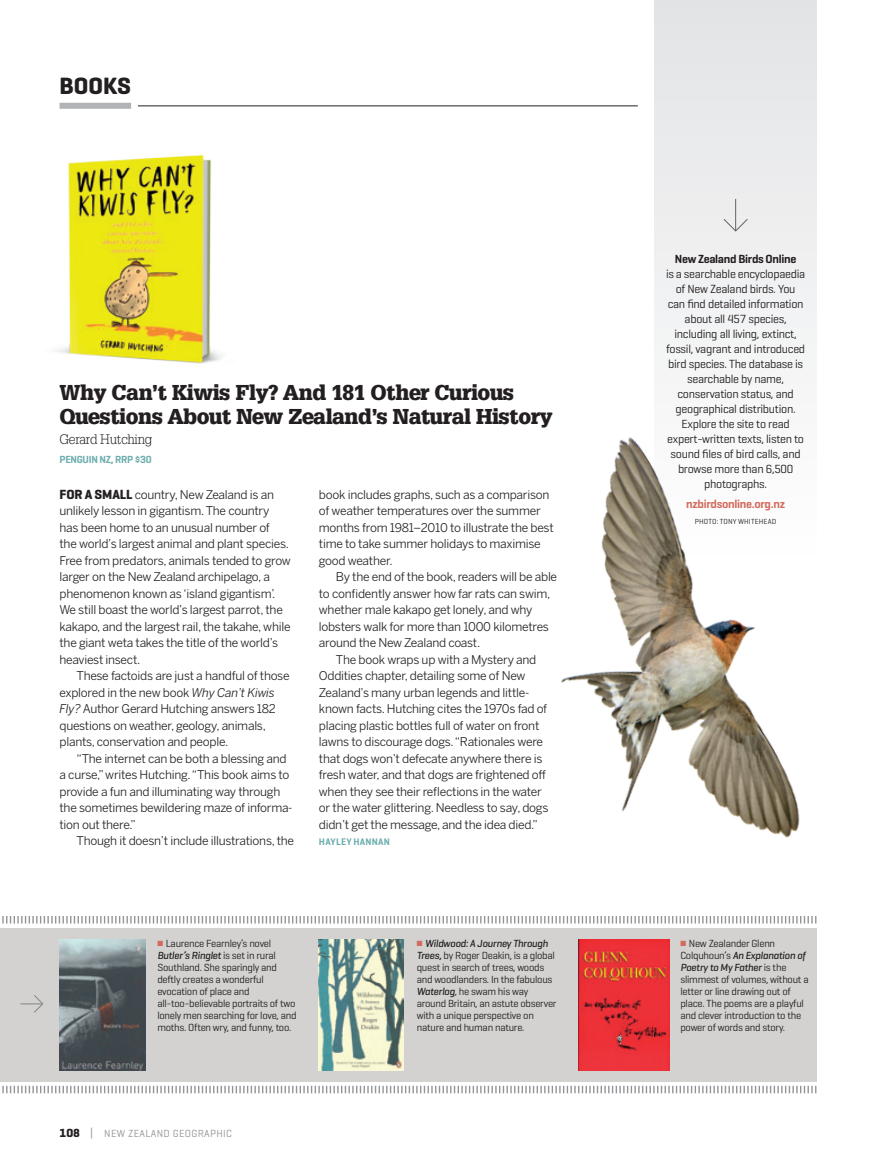
<style>
.page{position:relative;width:893px;height:1174px;background:#fff}
.page>*{position:absolute;margin:0;border:0;box-sizing:border-box;transform-origin:0 0}
.t1{font:700 24px "Geogrotesque";color:#231f20}
.Book_Title{font:900 21px/24px "Glypha LT Std";letter-spacing:-.02em;color:#231f20}
.Book_Author{font:300 13.5px "Glypha LT Std";letter-spacing:-.025em;color:#231f20}
.Body_Text-Depts{font:12px/16.5px "Benton Sans";letter-spacing:-.02em;color:#231f20}
.Body_Text-Depts-1st{font:12px/16.5px "Benton Sans";letter-spacing:-.02em;color:#231f20}
.Sidebar_Text_-_No_in{font:12px/15px "Geogrotesque";letter-spacing:-.025em;color:#231f20;text-align:center}
.Sidebar_Text_-_No_in-2{font:600 12px "Geogrotesque";letter-spacing:-.025em;color:#d26b5f}
.t2{font:10.5px/12px "Geogrotesque";letter-spacing:-.025em;color:#231f20}
.t3{font:10.5px "Geogrotesque";letter-spacing:.03em;color:#939598}
.Book_Publisher{font:600 10.5px "Geogrotesque";letter-spacing:-.025em;color:#6cadae}
.Body_Text-Depts-No_i{font:600 9.75px "Geogrotesque";letter-spacing:.035em;color:#6cadae}
.Photo_Credit{font:7.5px "Geogrotesque";letter-spacing:.03em;color:#231f20}
.s1{font-family:"Geogrotesque";font-weight:700;font-size:13.5px}
.s2{font-style:italic}
.s3{font-weight:600}
.s4{color:#d26b5f}
.s5{font-weight:500;font-style:italic}
.s6{font-weight:700;font-size:12px;color:#231f20}
.s7{font-size:12px}
</style>
<div class="page">
<div style="left:655px;top:0;width:161px;height:566px;background:#ededee"></div>
<hr style="left:60px;top:106px;width:578px;height:1px;background:#231f20">
<div style="left:0;top:928px;width:816px;height:153px;background:#d3d2d0"></div>
<div style="left:60px;top:76px;width:78px;height:33px;background:#fff"></div>
<div style="left:60px;top:103px;width:71px;height:6px;background:#b2b3b7"></div>
<svg style="left:2px;top:916px;width:445px;height:8px"></svg>
<svg style="left:2px;top:1085px;width:815px;height:9px"></svg>
<svg style="left:20px;top:995px;width:23px;height:18px"></svg>
<img style="left:447px;top:403px;width:370px;height:563px">
<img style="left:57px;top:154px;width:165px;height:210px">
<img style="left:60px;top:939px;width:85px;height:131px">
<img style="left:319px;top:939px;width:85px;height:131px">
<img style="left:578px;top:939px;width:91px;height:131px">
<hr style="left:735px;top:199px;width:1px;height:31px;background:#636366">
<svg style="left:723px;top:218px;width:25px;height:14px"></svg>
<p class="t1" style="left:60px;top:71px;width:73px">BOOKS</p>
<p class="Book_Title" style="left:60px;top:380px;width:494px">Why Can’t Kiwis Fly? And 181 Other Curious<br>Questions About New Zealand’s Natural History</p>
<p class="Book_Author" style="left:60px;top:431px;width:94px">Gerard Hutching</p>
<p class="Book_Publisher" style="left:60px;top:453px;width:94px">PENGUIN NZ, RRP $30</p>
<p class="Body_Text-Depts-1st" style="left:60px;top:486px;width:233px"><span class="s1">FOR A SMALL</span> country, New Zealand is an unlikely lesson in gigantism. The country has been home to an unusual number of<br>the world’s largest animal and plant species.<br>Free from predators, animals tended to grow larger on the New Zealand archipelago, a phenomenon known as ‘island gigantism’.<br>We still boast the world’s largest parrot, the kakapo, and the largest rail, the takahe, while the giant weta takes the title of the world’s heaviest insect.</p>
<p class="Body_Text-Depts" style="left:60px;top:667px;width:232px;text-indent:17px">These factoids are just a handful of those explored in the new book <span class="s2">Why Can’t Kiwis Fly?</span> Author Gerard Hutching answers 182 questions on weather, geology, animals, plants, conservation and people.</p>
<p class="Body_Text-Depts" style="left:60px;top:750px;width:234px;text-indent:17px">“The internet can be both a blessing and a curse,” writes Hutching. “This book aims to provide a fun and illuminating way through the sometimes bewildering maze of informa&shy;tion out there.”</p>
<p class="Body_Text-Depts" style="left:77px;top:832px;width:219px">Though it doesn’t include illustrations, the</p>
<p class="Body_Text-Depts" style="left:319px;top:486px;width:236px">book includes graphs, such as a comparison of weather temperatures over the summer months from 1981–2010 to illustrate the best time to take summer holidays to maximise good weather.</p>
<p class="Body_Text-Depts" style="left:319px;top:568px;width:240px;text-indent:17px">By the end of the book, readers will be able to confidently answer how far rats can swim, whether male kakapo get lonely, and why lobsters walk for more than 1000 kilometres around the New Zealand coast.</p>
<p class="Body_Text-Depts" style="left:319px;top:651px;width:231px;text-indent:17px">The book wraps up with a Mystery and Oddities chapter, detailing some of New Zealand’s many urban legends and little&shy;known facts. Hutching cites the 1970s fad of placing plastic bottles full of water on front lawns to discourage dogs. “Rationales were that dogs won’t defecate anywhere there is fresh water, and that dogs are frightened off when they see their reflections in the water or the water glittering. Needless to say, dogs didn’t get the message, and the idea died.”</p>
<p class="Body_Text-Depts-No_i" style="left:319px;top:836px;width:73px">HAYLEY HANNAN</p>
<p class="Sidebar_Text_-_No_in" style="left:666px;top:251px;width:141px"><span class="s3">New Zealand Birds Online<br></span>is a searchable encyclopaedia of New Zealand birds. You can find detailed information about all 457 species, including all living, extinct, fossil, vagrant and introduced bird species. The database is searchable by name, conservation status, and geographical distribution.<br>Explore the site to read expert-written texts, listen to sound files of bird calls, and browse more than 6,500 photographs.</p>
<p class="Sidebar_Text_-_No_in-2" style="left:686px;top:496px;width:100px">nzbirdsonline.org.nz</p>
<p class="Photo_Credit" style="left:695px;top:516px;width:83px">PHOTO: TONY WHITEHEAD</p>
<p class="t2" style="left:157px;top:937px;width:141px"><span class="s4">■</span> Laurence Fearnley’s novel<br><span class="s5">Butler’s Ringlet</span> is set in rural<br>Southland. She sparingly and deftly creates a wonderful evocation of place and all-too-believable portraits of two lonely men searching for love, and moths. Often wry, and funny, too.</p>
<p class="t2" style="left:417px;top:937px;width:141px"><span class="s4">■</span> <span class="s5">Wildwood: A Journey Through<br>Trees,</span> by Roger Deakin, is a global quest in search of trees, woods and woodlanders. In the fabulous<br><span class="s5">Waterlog</span>, he swam his way around Britain, an astute observer with a unique perspective on nature and human nature.</p>
<p class="t2" style="left:680px;top:937px;width:130px"><span class="s4">■</span> New Zealander Glenn<br>Colquhoun’s <span class="s5">An Explanation of<br>Poetry to My Father</span> is the slimmest of volumes, without a letter or line drawing out of place. The poems are a playful and clever introduction to the power of words and story.</p>
<p class="t3" style="left:60px;top:1126px;width:174px"><span class="s6">108</span> <span class="s7">|</span> NEW ZEALAND GEOGRAPHIC</p>
</div>
